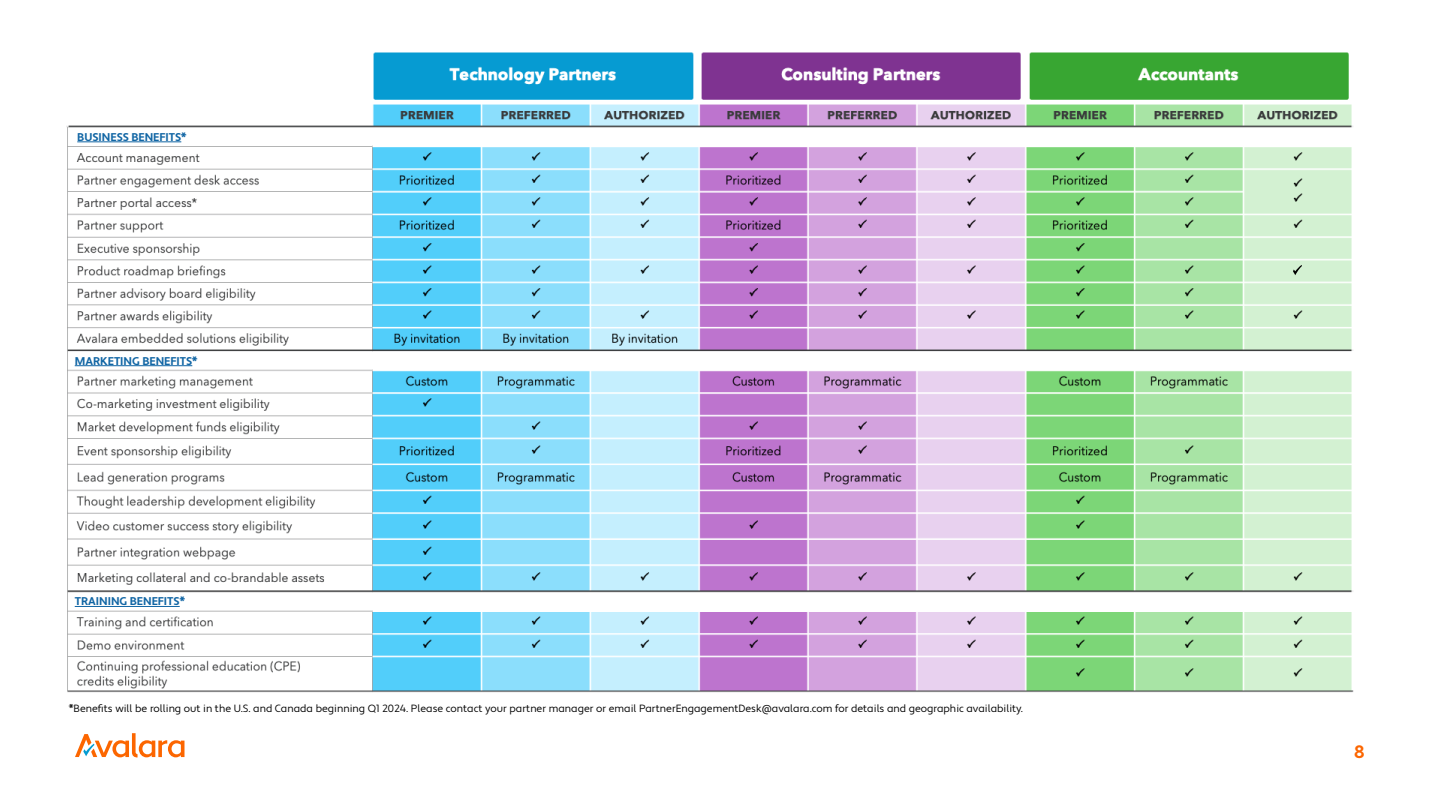
<style>
.page{position:relative;width:1440px;height:810px;background:#fff}
.page>*{position:absolute;margin:0;border:0;box-sizing:border-box;transform-origin:0 0}
.t1{font:700 18px "Apertura";color:#fc6600}
.t2{font:700 11.25px "Apertura";color:#1065a4}
.t3{font:10.5px "Apertura";color:#000}
</style>
<div class="page">
<svg style="left:75px;top:733px;width:110px;height:24px"></svg>
<img style="left:66px;top:52px;width:1288px;height:641px">
<div style="left:71px;top:130px;width:138px;height:15px;background:#fff"></div>
<div style="left:69px;top:353px;width:154px;height:15px;background:#fff"></div>
<div style="left:70px;top:593px;width:154px;height:15px;background:#fff"></div>
<hr style="left:77px;top:142px;width:104px;height:1px;background:#1065a4">
<hr style="left:75px;top:365px;width:117px;height:1px;background:#1065a4">
<hr style="left:75px;top:606px;width:105px;height:1px;background:#1065a4">
<svg style="left:1293px;top:265px;width:9px;height:10px"></svg>
<p class="t2" style="left:77px;top:130px;width:111px">BUSINESS BENEFITS*</p>
<p class="t2" style="left:75px;top:354px;width:124px">MARKETING BENEFITS*</p>
<p class="t2" style="left:75px;top:595px;width:112px">TRAINING BENEFITS*</p>
<p class="t3" style="left:69px;top:702px;width:956px">*Benefits will be rolling out in the U.S. and Canada beginning Q1 2024. Please contact your partner manager or email PartnerEngagementDesk@avalara.com for details and geographic availability.</p>
<h1 class="t1" style="left:1354px;top:740px;width:13px">8</h1>
</div>
